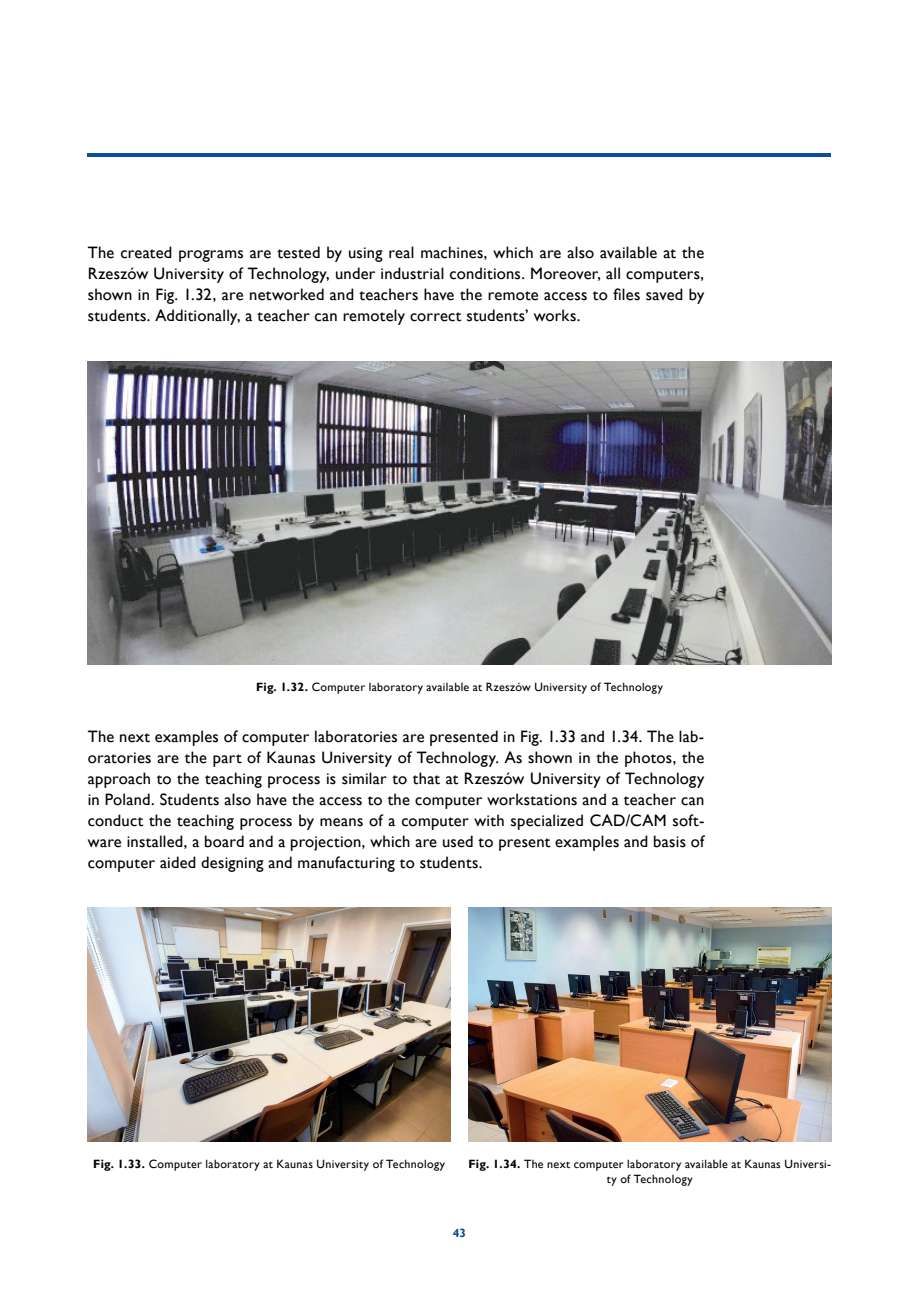
<style>
.page{position:relative;width:919px;height:1289px;background:#fff}
.page>*{position:absolute;margin:0;border:0;box-sizing:border-box;transform-origin:0 0}
.t1{font:16.5px/21px "Gill Sans";letter-spacing:.015em;color:#000001;text-align:justify}
.t2{font:12px/14.4px "Gill Sans";letter-spacing:.025em;color:#000001;text-align:center}
.t3{font:700 12px "Gill Sans";color:#0a4f9d}
.s1{font-weight:700}
</style>
<div class="page">
<hr style="left:88px;top:154px;width:743px;height:3px;background:#0a4f9d">
<img style="left:88px;top:361px;width:743px;height:303px">
<img style="left:88px;top:907px;width:362px;height:234px">
<img style="left:468px;top:907px;width:363px;height:234px">
<p class="t1" style="left:88px;top:242px;width:618px">The created programs are tested by using real machines, which are also available at the Rzeszów University of Technology, under industrial conditions. Moreover, all computers, shown in Fig. 1.32, are networked and teachers have the remote access to files saved by students. Additionally, a teacher can remotely correct students’ works.</p>
<p class="t2" style="left:256px;top:680px;width:408px"><span class="s1">Fig. 1.32.</span> Computer laboratory available at Rzeszów University of Technology</p>
<p class="t1" style="left:88px;top:725px;width:618px">The next examples of computer laboratories are presented in Fig. 1.33 and 1.34. The lab&shy;oratories are the part of Kaunas University of Technology. As shown in the photos, the approach to the teaching process is similar to that at Rzeszów University of Technology in Poland. Students also have the access to the computer workstations and a teacher can conduct the teaching process by means of a computer with specialized CAD/CAM soft&shy;ware installed, a board and a projection, which are used to present examples and basis of computer aided designing and manufacturing to students.</p>
<p class="t2" style="left:93px;top:1156px;width:353px"><span class="s1">Fig. 1.33.</span> Computer laboratory at Kaunas University of Technology</p>
<p class="t2" style="left:468px;top:1157px;width:364px"><span class="s1">Fig. 1.34.</span> The next computer laboratory available at Kaunas Universi&shy;ty of Technology</p>
<p class="t3" style="left:452px;top:1225px;width:15px">43</p>
</div>
